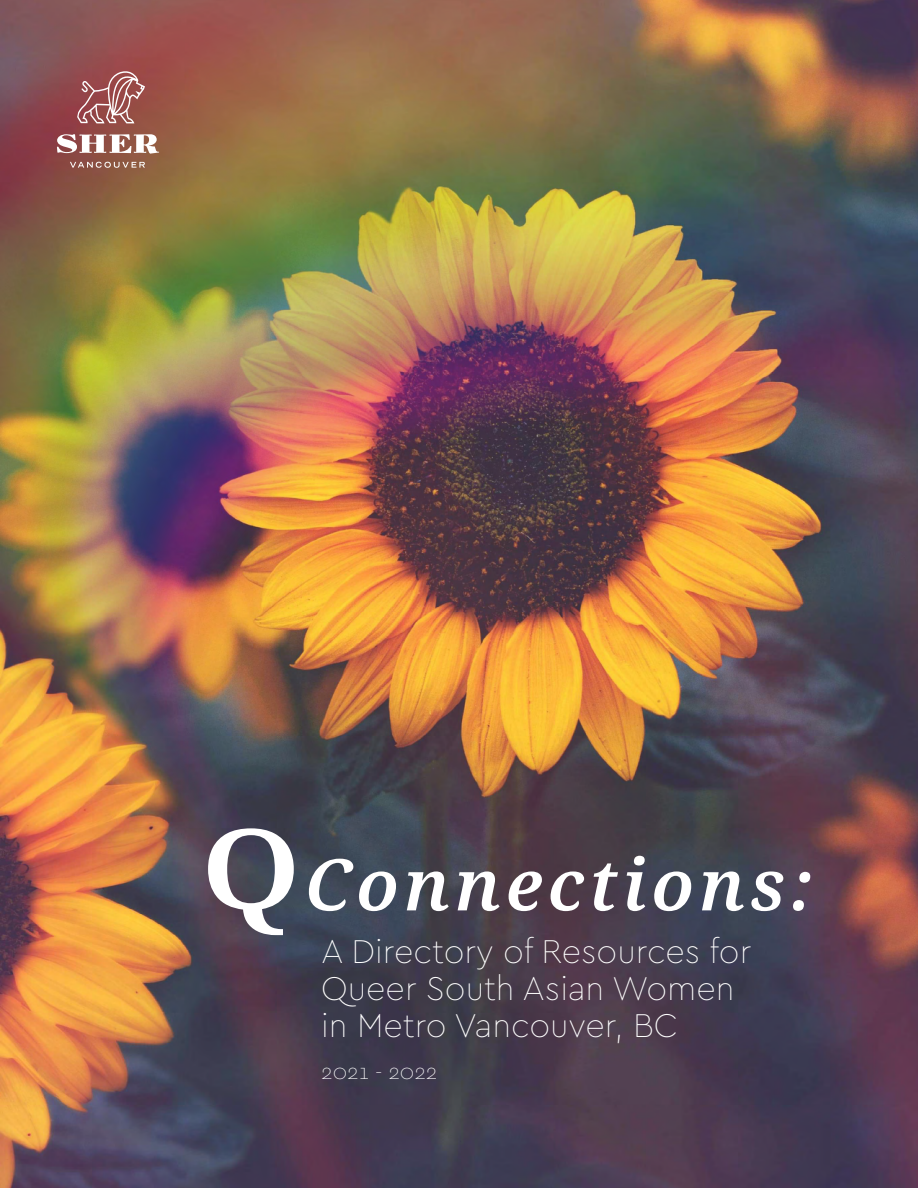
<style>
.page{position:relative;width:918px;height:1188px;background:#fff}
.page>*{position:absolute;margin:0;border:0;box-sizing:border-box;transform-origin:0 0}
.t1{font:italic 600 71.25px "Noto Serif";letter-spacing:.07em;color:#fff}
.t2{font:100 34.5px/37px "Cera GR";color:#fff}
.t3{font:100 21px "Cera GR";color:#fff}
.s1{font-style:normal;font-size:111px}
</style>
<div class="page">
<img style="left:0;top:1128px;width:918px;height:60px">
<img style="left:0;top:0;width:918px;height:1128px">
<svg style="left:57px;top:134px;width:102px;height:20px"></svg>
<svg style="left:70px;top:162px;width:75px;height:6px"></svg>
<svg style="left:76px;top:71px;width:69px;height:52px;background:#aa6b6a"></svg>
<h1 class="t1" style="left:201px;top:835px;width:614px"><span class="s1">Q</span>Connections:</h1>
<p class="t2" style="left:321px;top:934px;width:432px">A Directory of Resources for<br>Queer South Asian Women in Metro Vancouver, BC</p>
<p class="t3" style="left:321px;top:1060px;width:118px">2021 - 2022</p>
</div>
